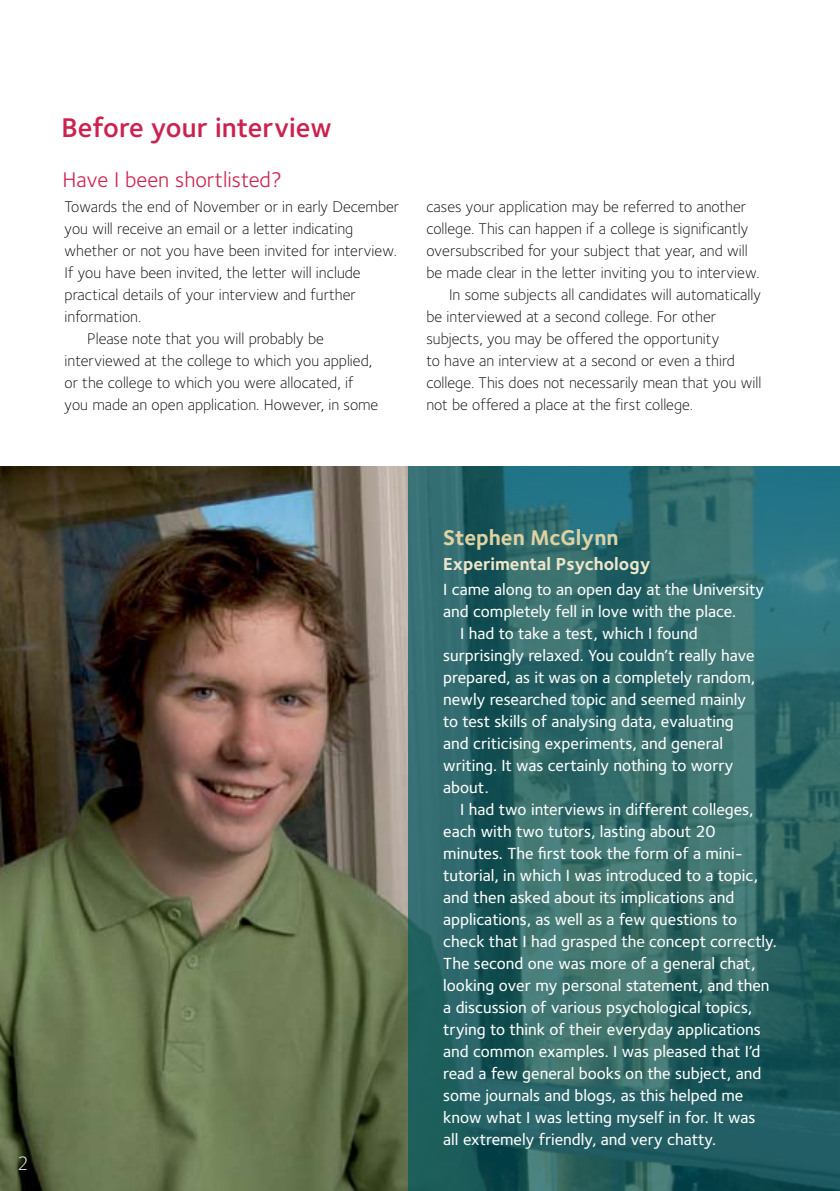
<style>
.page{position:relative;width:840px;height:1191px;background:#fff}
.page>*{position:absolute;margin:0;border:0;box-sizing:border-box;transform-origin:0 0}
.t1{font:600 28px "Foundry Sterling";color:#cc2250}
.t2{font:22px "Foundry Sterling";color:#cc2250}
.t3{font:700 22px "Foundry Sterling";color:#dfd2a2}
.t4{font:300 20px "Foundry Sterling";color:#fff}
.t5{font:700 18px "Foundry Sterling";color:#eee6cb}
.t6{font:500 16.8px "Foundry Sterling";color:#fff}
.t7{font:300 16px "Foundry Sterling";color:#000}
</style>
<div class="page">
<img style="left:0;top:466px;width:408px;height:725px">
<svg style="left:408px;top:466px;width:431px;height:725px;background:#2c6768"></svg>
<h1 class="t1" style="left:62px;top:108px;width:272px">Before your interview</h1>
<h2 class="t2" style="left:62px;top:164px;width:221px">Have I been shortlisted?</h2>
<p class="t7" style="left:65px;top:195px;width:336px">Towards the end of November or in early December</p>
<p class="t7" style="left:65px;top:217px;width:290px">you will receive an email or a letter indicating</p>
<p class="t7" style="left:65px;top:239px;width:333px">whether or not you have been invited for interview.</p>
<p class="t7" style="left:65px;top:261px;width:297px">If you have been invited, the letter will include</p>
<p class="t7" style="left:65px;top:283px;width:292px">practical details of your interview and further</p>
<p class="t7" style="left:65px;top:305px;width:78px">information.</p>
<p class="t7" style="left:87px;top:327px;width:238px">Please note that you will probably be</p>
<p class="t7" style="left:65px;top:349px;width:309px">interviewed at the college to which you applied,</p>
<p class="t7" style="left:65px;top:371px;width:290px">or the college to which you were allocated, if</p>
<p class="t7" style="left:65px;top:393px;width:315px">you made an open application. However, in some</p>
<p class="t7" style="left:426px;top:195px;width:321px">cases your application may be referred to another</p>
<p class="t7" style="left:426px;top:217px;width:323px">college. This can happen if a college is significantly</p>
<p class="t7" style="left:426px;top:239px;width:322px">oversubscribed for your subject that year, and will</p>
<p class="t7" style="left:426px;top:261px;width:334px">be made clear in the letter inviting you to interview.</p>
<p class="t7" style="left:449px;top:283px;width:313px">In some subjects all candidates will automatically</p>
<p class="t7" style="left:426px;top:305px;width:291px">be interviewed at a second college. For other</p>
<p class="t7" style="left:426px;top:327px;width:294px">subjects, you may be offered the opportunity</p>
<p class="t7" style="left:426px;top:349px;width:310px">to have an interview at a second or even a third</p>
<p class="t7" style="left:426px;top:371px;width:336px">college. This does not necessarily mean that you will</p>
<p class="t7" style="left:426px;top:393px;width:268px">not be offered a place at the first college.</p>
<p class="t4" style="left:17px;top:1149px;width:13px">2</p>
<h2 class="t3" style="left:443px;top:522px;width:177px">Stephen McGlynn</h2>
<p class="t5" style="left:443px;top:551px;width:209px">Experimental Psychology</p>
<p class="t6" style="left:443px;top:577px;width:322px">I came along to an open day at the University</p>
<p class="t6" style="left:443px;top:599px;width:294px">and completely fell in love with the place.</p>
<p class="t6" style="left:460px;top:621px;width:239px">I had to take a test, which I found</p>
<p class="t6" style="left:443px;top:643px;width:312px">surprisingly relaxed. You couldn’t really have</p>
<p class="t6" style="left:443px;top:665px;width:313px">prepared, as it was on a completely random,</p>
<p class="t6" style="left:443px;top:687px;width:304px">newly researched topic and seemed mainly</p>
<p class="t6" style="left:443px;top:709px;width:292px">to test skills of analysing data, evaluating</p>
<p class="t6" style="left:443px;top:731px;width:281px">and criticising experiments, and general</p>
<p class="t6" style="left:443px;top:753px;width:291px">writing. It was certainly nothing to worry</p>
<p class="t6" style="left:443px;top:775px;width:47px">about.</p>
<p class="t6" style="left:460px;top:797px;width:294px">I had two interviews in different colleges,</p>
<p class="t6" style="left:443px;top:819px;width:274px">each with two tutors, lasting about 20</p>
<p class="t6" style="left:443px;top:841px;width:301px">minutes. The first took the form of a mini-</p>
<p class="t6" style="left:443px;top:863px;width:316px">tutorial, in which I was introduced to a topic,</p>
<p class="t6" style="left:443px;top:885px;width:292px">and then asked about its implications and</p>
<p class="t6" style="left:443px;top:907px;width:295px">applications, as well as a few questions to</p>
<p class="t6" style="left:443px;top:929px;width:335px">check that I had grasped the concept correctly.</p>
<p class="t6" style="left:443px;top:951px;width:313px">The second one was more of a general chat,</p>
<p class="t6" style="left:443px;top:973px;width:327px">looking over my personal statement, and then</p>
<p class="t6" style="left:443px;top:995px;width:310px">a discussion of various psychological topics,</p>
<p class="t6" style="left:443px;top:1017px;width:319px">trying to think of their everyday applications</p>
<p class="t6" style="left:443px;top:1039px;width:318px">and common examples. I was pleased that I’d</p>
<p class="t6" style="left:443px;top:1061px;width:319px">read a few general books on the subject, and</p>
<p class="t6" style="left:443px;top:1083px;width:301px">some journals and blogs, as this helped me</p>
<p class="t6" style="left:443px;top:1105px;width:313px">know what I was letting myself in for. It was</p>
<p class="t6" style="left:443px;top:1127px;width:274px">all extremely friendly, and very chatty.</p>
</div>
